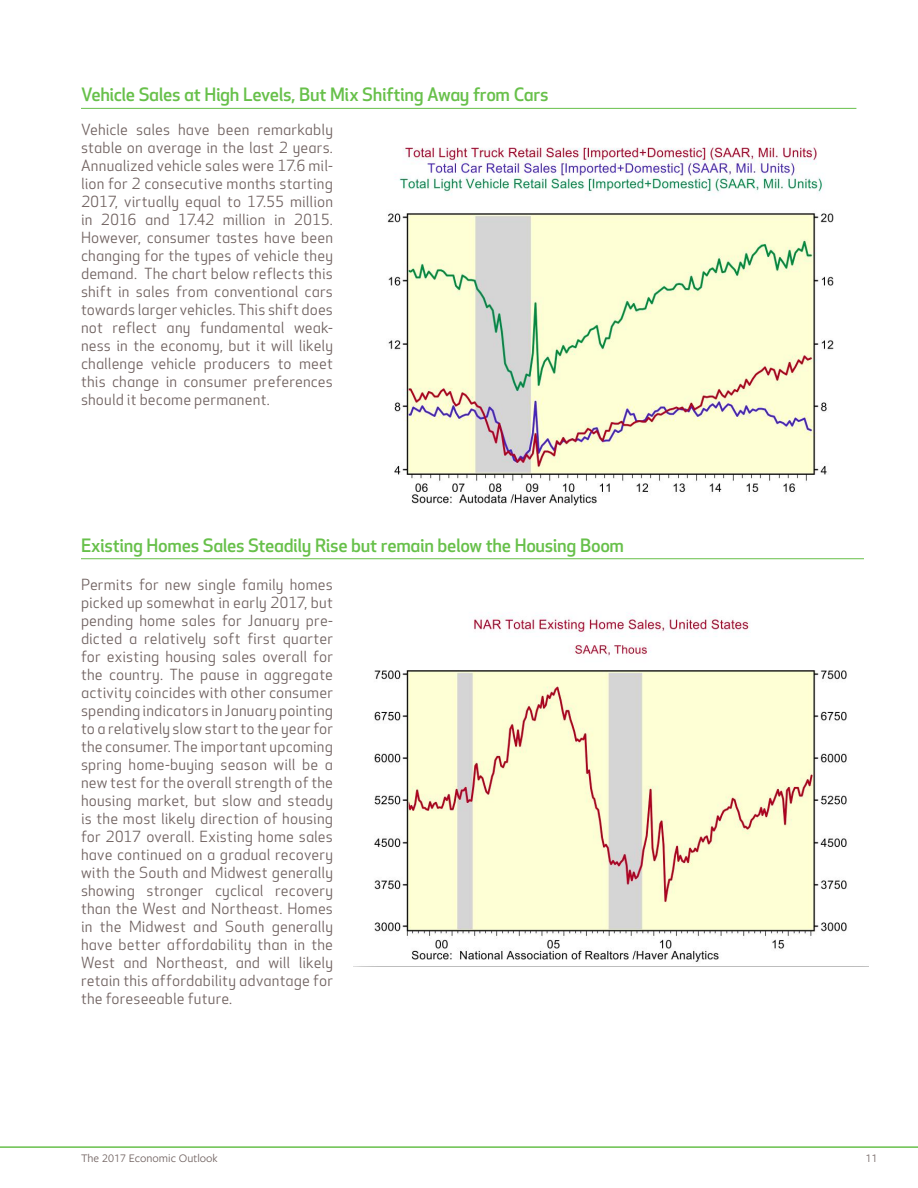
<style>
.page{position:relative;width:918px;height:1188px;background:#fff}
.page>*{position:absolute;margin:0;border:0;box-sizing:border-box;transform-origin:0 0}
.t1{font:500 18px "Huntington Apex";letter-spacing:-.02em;color:#67c04a}
.t2{font:15px/18px "Huntington Apex";letter-spacing:.01em;color:#6f615f;text-align:justify}
.t3{font:12px "Freight Sans Pro";color:#6f615f}
</style>
<div class="page">
<hr style="left:0;top:1146px;width:918px;height:2px;background:#67c04a">
<img style="left:387px;top:147px;width:447px;height:359px">
<img style="left:353px;top:614px;width:515px;height:353px">
<hr style="left:81px;top:558px;width:783px;height:1px;background:#67c04a">
<hr style="left:81px;top:108px;width:775px;height:1px;background:#67c04a">
<p class="t1" style="left:81px;top:84px;width:469px">Vehicle Sales at High Levels, But Mix Shifting Away from Cars</p>
<p class="t2" style="left:81px;top:121px;width:254px">Vehicle sales have been remarkably stable on average in the last 2 years.<br>Annualized vehicle sales were 17.6 mil&shy;lion for 2 consecutive months starting 2017, virtually equal to 17.55 million in 2016 and 17.42 million in 2015.<br>However, consumer tastes have been changing for the types of vehicle they demand. The chart below reflects this shift in sales from conventional cars towards larger vehicles. This shift does not reflect any fundamental weak&shy;ness in the economy, but it will likely challenge vehicle producers to meet this change in consumer preferences should it become permanent.</p>
<p class="t1" style="left:81px;top:535px;width:545px">Existing Homes Sales Steadily Rise but remain below the Housing Boom</p>
<p class="t2" style="left:81px;top:577px;width:254px">Permits for new single family homes picked up somewhat in early 2017, but pending home sales for January pre&shy;dicted a relatively soft first quarter for existing housing sales overall for the country. The pause in aggregate activity coincides with other consumer spending indicators in January pointing to a relatively slow start to the year for the consumer. The important upcoming spring home-buying season will be a new test for the overall strength of the housing market, but slow and steady is the most likely direction of housing for 2017 overall. Existing home sales have continued on a gradual recovery with the South and Midwest generally showing stronger cyclical recovery than the West and Northeast. Homes in the Midwest and South generally have better affordability than in the West and Northeast, and will likely retain this affordability advantage for the foreseeable future.</p>
<p class="t3" style="left:81px;top:1150px;width:138px">The 2017 Economic Outlook</p>
<p class="t3" style="left:866px;top:1150px;width:13px">11</p>
</div>
